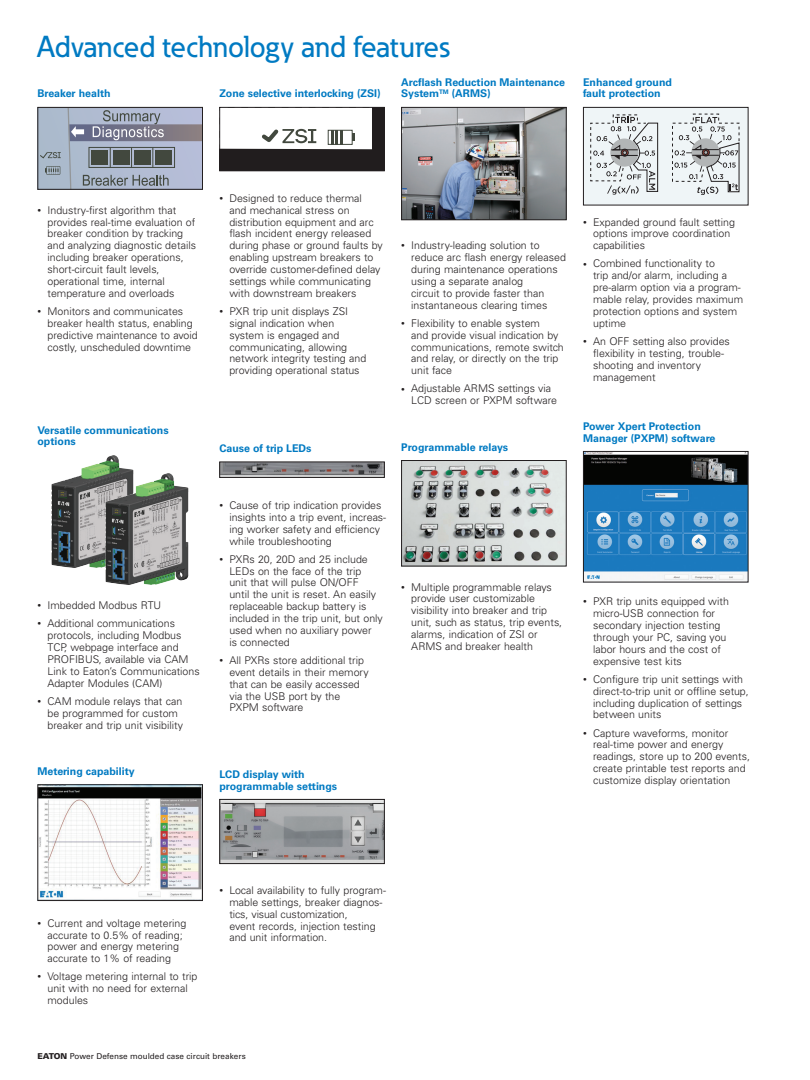
<style>
.page{position:relative;width:810px;height:1080px;background:#fff}
.page>*{position:absolute;margin:0;border:0;box-sizing:border-box;transform-origin:0 0}
._02_Body_Head__8_5_p{font:500 30px "Eaton";color:#007ac2}
.t1{font:300 10.62px/11.9px "Univers LT Std";color:#231f20}
._02_Body_Head__8_5_p-2{font:700 10.62px/11.9px "Univers LT Std";color:#007ac2}
._00_Footer_Flush_Lef{font:8.12px "Univers LT Std";color:#231f20}
.s1{font-size:7.5px}
.s2{font-weight:900}
</style>
<div class="page">
<svg style="left:40px;top:109px;width:161px;height:79px;background:#98a0b0"></svg>
<div style="left:38px;top:107px;width:165px;height:83px;border:1px solid #231f20"></div>
<img style="left:51px;top:455px;width:83px;height:113px">
<img style="left:104px;top:472px;width:85px;height:113px">
<img style="left:40px;top:786px;width:161px;height:112px">
<div style="left:38px;top:784px;width:165px;height:117px;border:1px solid #231f20"></div>
<svg style="left:221px;top:109px;width:162px;height:60px"></svg>
<div style="left:219px;top:107px;width:166px;height:64px;border:1px solid #231f20"></div>
<img style="left:221px;top:464px;width:162px;height:12px">
<div style="left:219px;top:462px;width:166px;height:16px;border:1px solid #231f20"></div>
<img style="left:221px;top:801px;width:162px;height:61px">
<div style="left:219px;top:799px;width:166px;height:65px;border:1px solid #231f20"></div>
<img style="left:403px;top:109px;width:162px;height:109px">
<div style="left:401px;top:107px;width:166px;height:113px;border:1px solid #231f20"></div>
<img style="left:403px;top:462px;width:162px;height:102px">
<div style="left:401px;top:460px;width:166px;height:106px;border:1px solid #231f20"></div>
<div style="left:583px;top:107px;width:165px;height:98px;background:#eff5f7"></div>
<svg style="left:672px;top:113px;width:68px;height:82px"></svg>
<svg style="left:691px;top:138px;width:29px;height:28px"></svg>
<svg style="left:590px;top:114px;width:69px;height:81px"></svg>
<svg style="left:610px;top:139px;width:28px;height:28px"></svg>
<div style="left:583px;top:107px;width:165px;height:98px;border:1px solid #231f20"></div>
<img style="left:585px;top:453px;width:161px;height:127px">
<div style="left:583px;top:451px;width:165px;height:131px;border:1px solid #231f20"></div>
<p class="_02_Body_Head__8_5_p" style="left:38px;top:29px;width:414px">Advanced technology and features</p>
<p class="_02_Body_Head__8_5_p-2" style="left:38px;top:88px;width:75px">Breaker health</p>
<p class="_02_Body_Head__8_5_p-2" style="left:401px;top:76px;width:165px">Arcflash Reduction Maintenance<br>System<sup>TM</sup> (ARMS)</p>
<p class="_02_Body_Head__8_5_p-2" style="left:219px;top:88px;width:163px">Zone selective interlocking (ZSI)</p>
<p class="_02_Body_Head__8_5_p-2" style="left:583px;top:76px;width:90px">Enhanced ground fault protection</p>
<p class="t1" style="left:48px;top:204px;width:150px;text-indent:-10px"><span class="s1">•</span> Industry-first algorithm that provides real-time evaluation of breaker condition by tracking and analyzing diagnostic details including breaker operations, short-circuit fault levels, operational time, internal temperature and overloads</p>
<p class="t1" style="left:48px;top:305px;width:152px;text-indent:-10px"><span class="s1">•</span> Monitors and communicates breaker health status, enabling predictive maintenance to avoid costly, unscheduled downtime</p>
<p class="_02_Body_Head__8_5_p-2" style="left:38px;top:424px;width:133px">Versatile communications options</p>
<p class="t1" style="left:38px;top:599px;width:125px"><span class="s1">•</span> Imbedded Modbus RTU</p>
<p class="t1" style="left:48px;top:618px;width:154px;text-indent:-10px"><span class="s1">•</span> Additional communications protocols, including Modbus<br>TCP, webpage interface and<br>PROFIBUS, available via CAM<br>Link to Eaton’s Communications<br>Adapter Modules (CAM)</p>
<p class="t1" style="left:48px;top:695px;width:137px;text-indent:-10px"><span class="s1">•</span> CAM module relays that can be programmed for custom breaker and trip unit visibility</p>
<p class="_02_Body_Head__8_5_p-2" style="left:38px;top:765px;width:99px">Metering capability</p>
<p class="t1" style="left:229px;top:192px;width:155px;text-indent:-10px"><span class="s1">•</span> Designed to reduce thermal<br>and mechanical stress on distribution equipment and arc flash incident energy released during phase or ground faults by enabling upstream breakers to override customer-defined delay settings while communicating with downstream breakers</p>
<p class="t1" style="left:229px;top:305px;width:138px;text-indent:-10px"><span class="s1">•</span> PXR trip unit displays ZSI signal indication when system is engaged and communicating, allowing network integrity testing and providing operational status</p>
<p class="_02_Body_Head__8_5_p-2" style="left:219px;top:442px;width:94px">Cause of trip LEDs</p>
<p class="t1" style="left:411px;top:240px;width:156px;text-indent:-10px"><span class="s1">•</span> Industry-leading solution to reduce arc flash energy released during maintenance operations using a separate analog<br>circuit to provide faster than instantaneous clearing times</p>
<p class="t1" style="left:411px;top:317px;width:154px;text-indent:-10px"><span class="s1">•</span> Flexibility to enable system<br>and provide visual indication by communications, remote switch and relay, or directly on the trip unit face</p>
<p class="t1" style="left:411px;top:383px;width:147px;text-indent:-10px"><span class="s1">•</span> Adjustable ARMS settings via<br>LCD screen or PXPM software</p>
<p class="_02_Body_Head__8_5_p-2" style="left:401px;top:441px;width:109px">Programmable relays</p>
<p class="t1" style="left:593px;top:216px;width:143px;text-indent:-10px"><span class="s1">•</span> Expanded ground fault setting options improve coordination capabilities</p>
<p class="t1" style="left:593px;top:258px;width:152px;text-indent:-10px"><span class="s1">•</span> Combined functionality to<br>trip and/or alarm, including a pre-alarm option via a program&shy;mable relay, provides maximum protection options and system uptime</p>
<p class="t1" style="left:593px;top:335px;width:138px;text-indent:-10px"><span class="s1">•</span> An OFF setting also provides flexibility in testing, trouble&shy;shooting and inventory management</p>
<p class="_02_Body_Head__8_5_p-2" style="left:583px;top:420px;width:134px">Power Xpert Protection<br>Manager (PXPM) software</p>
<p class="t1" style="left:229px;top:499px;width:158px;text-indent:-10px"><span class="s1">•</span> Cause of trip indication provides insights into a trip event, increas&shy;ing worker safety and efficiency while troubleshooting</p>
<p class="t1" style="left:229px;top:553px;width:155px;text-indent:-10px"><span class="s1">•</span> PXRs 20, 20D and 25 include<br>LEDs on the face of the trip<br>unit that will pulse ON/OFF<br>until the unit is reset. An easily replaceable backup battery is included in the trip unit, but only used when no auxiliary power<br>is connected</p>
<p class="t1" style="left:229px;top:654px;width:141px;text-indent:-10px"><span class="s1">•</span> All PXRs store additional trip event details in their memory that can be easily accessed via the USB port by the<br>PXPM software</p>
<p class="t1" style="left:411px;top:581px;width:153px;text-indent:-10px"><span class="s1">•</span> Multiple programmable relays provide user customizable visibility into breaker and trip unit, such as status, trip events, alarms, indication of ZSI or<br>ARMS and breaker health</p>
<p class="_02_Body_Head__8_5_p-2" style="left:219px;top:768px;width:119px">LCD display with programmable settings</p>
<p class="t1" style="left:593px;top:596px;width:137px;text-indent:-10px"><span class="s1">•</span> PXR trip units equipped with micro-USB connection for secondary injection testing through your PC, saving you labor hours and the cost of expensive test kits</p>
<p class="t1" style="left:593px;top:673px;width:157px;text-indent:-10px"><span class="s1">•</span> Configure trip unit settings with direct-to-trip unit or offline setup, including duplication of settings between units</p>
<p class="t1" style="left:593px;top:727px;width:158px;text-indent:-10px"><span class="s1">•</span> Capture waveforms, monitor real-time power and energy readings, store up to 200 events, create printable test reports and customize display orientation</p>
<p class="t1" style="left:38px;top:917px;width:150px;text-align:center"><span class="s1">•</span> Current and voltage metering accurate to 0.5% of reading; power and energy metering accurate to 1% of reading</p>
<p class="t1" style="left:48px;top:971px;width:151px;text-indent:-10px"><span class="s1">•</span> Voltage metering internal to trip unit with no need for external modules</p>
<p class="t1" style="left:229px;top:884px;width:158px;text-indent:-10px"><span class="s1">•</span> Local availability to fully program&shy;mable settings, breaker diagnos&shy;tics, visual customization,<br>event records, injection testing and unit information.</p>
<p class="_00_Footer_Flush_Lef" style="left:38px;top:1051px;width:210px"><span class="s2">EATON</span> Power Defense moulded case circuit breakers</p>
</div>
